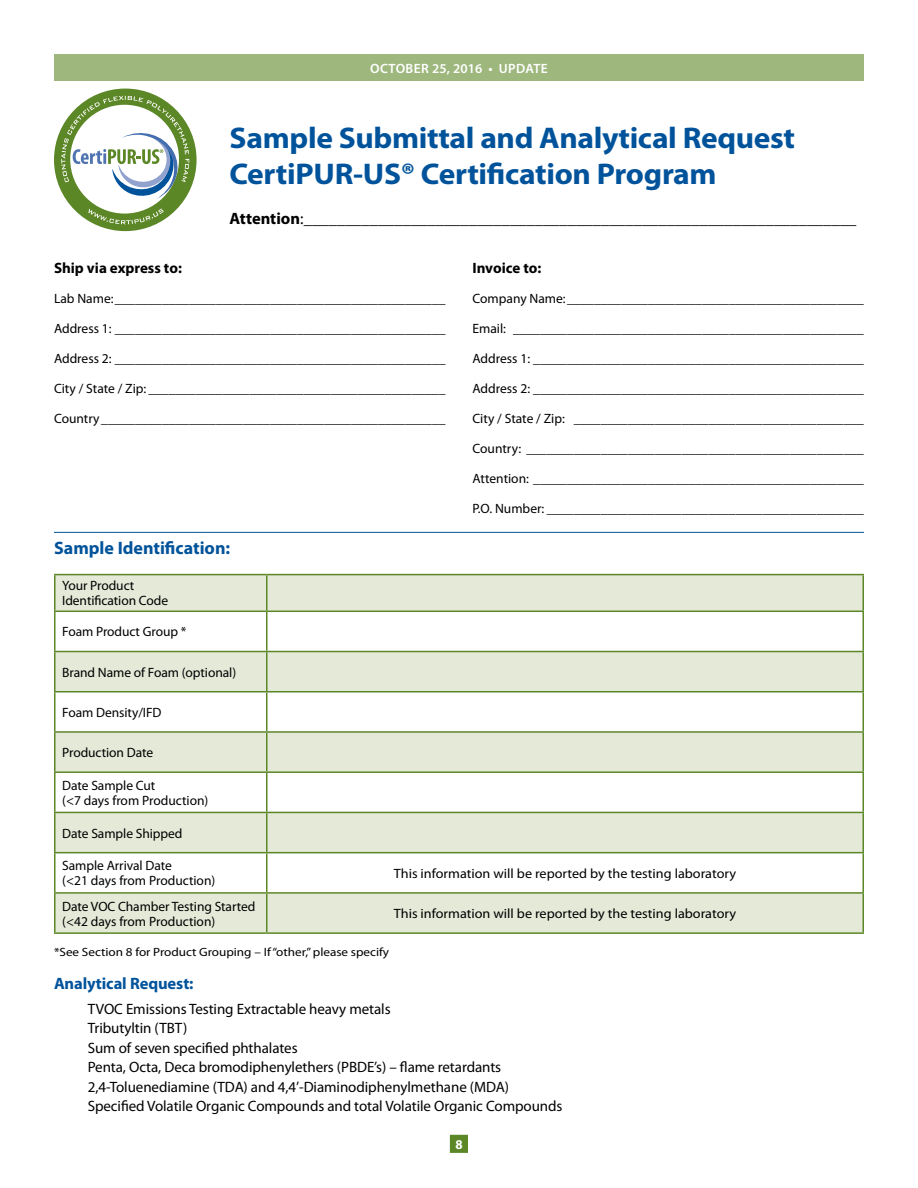
<style>
.page{position:relative;width:918px;height:1188px;background:#fff}
.page>*{position:absolute;margin:0;border:0;box-sizing:border-box;transform-origin:0 0}
.t1{font:700 30px/36px "Myriad Pro";letter-spacing:-.01em;color:#00539b;scale:1.05 1}
.t2{font:700 18px "Myriad Pro";color:#00539b}
.t3{font:16.5px "Myriad Pro";color:#000}
.t4{font:700 16.5px "Myriad Pro";letter-spacing:-.005em;color:#00539b}
.t5{font:15px/19.5px "Myriad Pro";letter-spacing:-.005em;color:#000}
.t6{font:700 15px "Myriad Pro";color:#000}
.t7{font:13.5px/15px "Myriad Pro";letter-spacing:-.005em;color:#000}
.t8{font:13.5px "Myriad Pro";letter-spacing:-.005em;color:#000;scale:1.05 1}
.t9{font:600 13.5px "Myriad Pro";letter-spacing:.03em;color:#fff}
.t10{font:700 13.5px "Myriad Pro";color:#fff}
.t11{font:12px "Myriad Pro";color:#000;scale:1.1 1}
.s1{font-weight:700}
</style>
<div class="page">
<div style="left:450px;top:1135px;width:18px;height:18px;background:#5c8727"></div>
<hr style="left:54px;top:532px;width:810px;height:1px;background:#00539b">
<svg style="left:56px;top:575px;width:806px;height:357px;fill:#e4e9d8"></svg>
<hr style="left:54px;top:574px;width:213px;height:1px;background:#5c8727">
<hr style="left:54px;top:575px;width:2px;height:36px;background:#5c8727">
<hr style="left:267px;top:574px;width:597px;height:1px;background:#5c8727">
<hr style="left:266px;top:575px;width:2px;height:36px;background:#5c8727">
<hr style="left:862px;top:575px;width:2px;height:36px;background:#5c8727">
<hr style="left:54px;top:611px;width:213px;height:1px;background:#5c8727">
<hr style="left:54px;top:612px;width:2px;height:39px;background:#5c8727">
<hr style="left:267px;top:611px;width:597px;height:1px;background:#5c8727">
<hr style="left:266px;top:612px;width:2px;height:39px;background:#5c8727">
<hr style="left:862px;top:612px;width:2px;height:39px;background:#5c8727">
<hr style="left:54px;top:651px;width:213px;height:1px;background:#5c8727">
<hr style="left:54px;top:652px;width:2px;height:39px;background:#5c8727">
<hr style="left:267px;top:651px;width:597px;height:1px;background:#5c8727">
<hr style="left:266px;top:652px;width:2px;height:39px;background:#5c8727">
<hr style="left:862px;top:652px;width:2px;height:39px;background:#5c8727">
<hr style="left:54px;top:691px;width:213px;height:1px;background:#5c8727">
<hr style="left:54px;top:692px;width:2px;height:39px;background:#5c8727">
<hr style="left:267px;top:691px;width:597px;height:1px;background:#5c8727">
<hr style="left:266px;top:692px;width:2px;height:39px;background:#5c8727">
<hr style="left:862px;top:692px;width:2px;height:39px;background:#5c8727">
<hr style="left:54px;top:731px;width:213px;height:2px;background:#5c8727">
<hr style="left:54px;top:733px;width:2px;height:38px;background:#5c8727">
<hr style="left:267px;top:731px;width:597px;height:2px;background:#5c8727">
<hr style="left:266px;top:733px;width:2px;height:38px;background:#5c8727">
<hr style="left:862px;top:733px;width:2px;height:38px;background:#5c8727">
<hr style="left:54px;top:771px;width:213px;height:2px;background:#5c8727">
<hr style="left:54px;top:773px;width:2px;height:39px;background:#5c8727">
<hr style="left:267px;top:771px;width:597px;height:2px;background:#5c8727">
<hr style="left:266px;top:773px;width:2px;height:39px;background:#5c8727">
<hr style="left:862px;top:773px;width:2px;height:39px;background:#5c8727">
<hr style="left:54px;top:812px;width:213px;height:1px;background:#5c8727">
<hr style="left:54px;top:813px;width:2px;height:39px;background:#5c8727">
<hr style="left:267px;top:812px;width:597px;height:1px;background:#5c8727">
<hr style="left:266px;top:813px;width:2px;height:39px;background:#5c8727">
<hr style="left:862px;top:813px;width:2px;height:39px;background:#5c8727">
<hr style="left:54px;top:852px;width:213px;height:1px;background:#5c8727">
<hr style="left:54px;top:853px;width:2px;height:39px;background:#5c8727">
<hr style="left:267px;top:852px;width:597px;height:1px;background:#5c8727">
<hr style="left:266px;top:853px;width:2px;height:39px;background:#5c8727">
<hr style="left:862px;top:853px;width:2px;height:39px;background:#5c8727">
<hr style="left:54px;top:892px;width:213px;height:2px;background:#5c8727">
<hr style="left:54px;top:894px;width:2px;height:38px;background:#5c8727">
<hr style="left:267px;top:892px;width:597px;height:2px;background:#5c8727">
<hr style="left:266px;top:894px;width:2px;height:38px;background:#5c8727">
<hr style="left:862px;top:894px;width:2px;height:38px;background:#5c8727">
<hr style="left:54px;top:932px;width:213px;height:2px;background:#5c8727">
<hr style="left:267px;top:932px;width:597px;height:2px;background:#5c8727">
<div style="left:54px;top:54px;width:810px;height:27px;background:#9db77d"></div>
<div style="left:54px;top:89px;width:143px;height:142px;background:#5c8727;border-radius:50%"></div>
<div style="left:70px;top:105px;width:109px;height:109px;background:#fff;border-radius:50%"></div>
<svg style="left:88px;top:209px;width:76px;height:15px"></svg>
<svg style="left:61px;top:96px;width:128px;height:104px"></svg>
<p class="t9" style="left:370px;top:59px;width:179px">OCTOBER 25, 2016 • UPDATE</p>
<h1 class="t1" style="left:230px;top:119px;width:540px">Sample Submittal and Analytical Request<br>CertiPUR-US® Certification Program</h1>
<p class="t3" style="left:230px;top:208px;width:628px"><span class="s1">Attention</span>:___________________________________________________________________</p>
<p class="t6" style="left:54px;top:258px;width:129px">Ship via express to:</p>
<p class="t7" style="left:54px;top:291px;width:393px">Lab Name:_________________________________________________</p>
<p class="t7" style="left:54px;top:321px;width:393px">Address 1: _________________________________________________</p>
<p class="t7" style="left:54px;top:351px;width:393px">Address 2: _________________________________________________</p>
<p class="t7" style="left:54px;top:381px;width:393px">City / State / Zip: ____________________________________________</p>
<p class="t7" style="left:54px;top:411px;width:393px">Country ___________________________________________________</p>
<p class="t6" style="left:472px;top:258px;width:70px">Invoice to:</p>
<p class="t7" style="left:472px;top:291px;width:393px">Company Name:____________________________________________</p>
<p class="t7" style="left:472px;top:321px;width:393px">Email: ____________________________________________________</p>
<p class="t7" style="left:472px;top:351px;width:393px">Address 1: _________________________________________________</p>
<p class="t7" style="left:472px;top:381px;width:393px">Address 2: _________________________________________________</p>
<p class="t7" style="left:472px;top:411px;width:393px">City / State / Zip: ___________________________________________</p>
<p class="t7" style="left:472px;top:441px;width:393px">Country: __________________________________________________</p>
<p class="t7" style="left:472px;top:471px;width:393px">Attention: _________________________________________________</p>
<p class="t7" style="left:472px;top:501px;width:393px">P.O. Number: _______________________________________________</p>
<h2 class="t2" style="left:54px;top:537px;width:178px">Sample Identification:</h2>
<p class="t7" style="left:62px;top:578px;width:107px">Your Product<br>Identification Code</p>
<p class="t7" style="left:62px;top:624px;width:126px">Foam Product Group *</p>
<p class="t7" style="left:62px;top:664px;width:175px">Brand Name of Foam (optional)</p>
<p class="t7" style="left:62px;top:705px;width:101px">Foam Density/IFD</p>
<p class="t7" style="left:62px;top:745px;width:92px">Production Date</p>
<p class="t7" style="left:62px;top:778px;width:148px">Date Sample Cut<br>(&lt;7 days from Production)</p>
<p class="t7" style="left:62px;top:825px;width:122px">Date Sample Shipped</p>
<p class="t7" style="left:62px;top:858px;width:155px">Sample Arrival Date<br>(&lt;21 days from Production)</p>
<p class="t8" style="left:394px;top:865px;width:327px">This information will be reported by the testing laboratory</p>
<p class="t7" style="left:62px;top:898px;width:195px">Date VOC Chamber Testing Started (&lt;42 days from Production)</p>
<p class="t8" style="left:394px;top:905px;width:327px">This information will be reported by the testing laboratory</p>
<p class="t11" style="left:54px;top:944px;width:306px">*See Section 8 for Product Grouping – If “other,” please specify</p>
<p class="t4" style="left:54px;top:973px;width:141px">Analytical Request:</p>
<p class="t5" style="left:88px;top:999px;width:476px">TVOC Emissions Testing Extractable heavy metals<br>Tributyltin (TBT)<br>Sum of seven specified phthalates<br>Penta, Octa, Deca bromodiphenylethers (PBDE’s) – flame retardants 2,4-Toluenediamine (TDA) and 4,4’-Diaminodiphenylmethane (MDA)<br>Specified Volatile Organic Compounds and total Volatile Organic Compounds</p>
<p class="t10" style="left:455px;top:1136px;width:9px">8</p>
</div>
